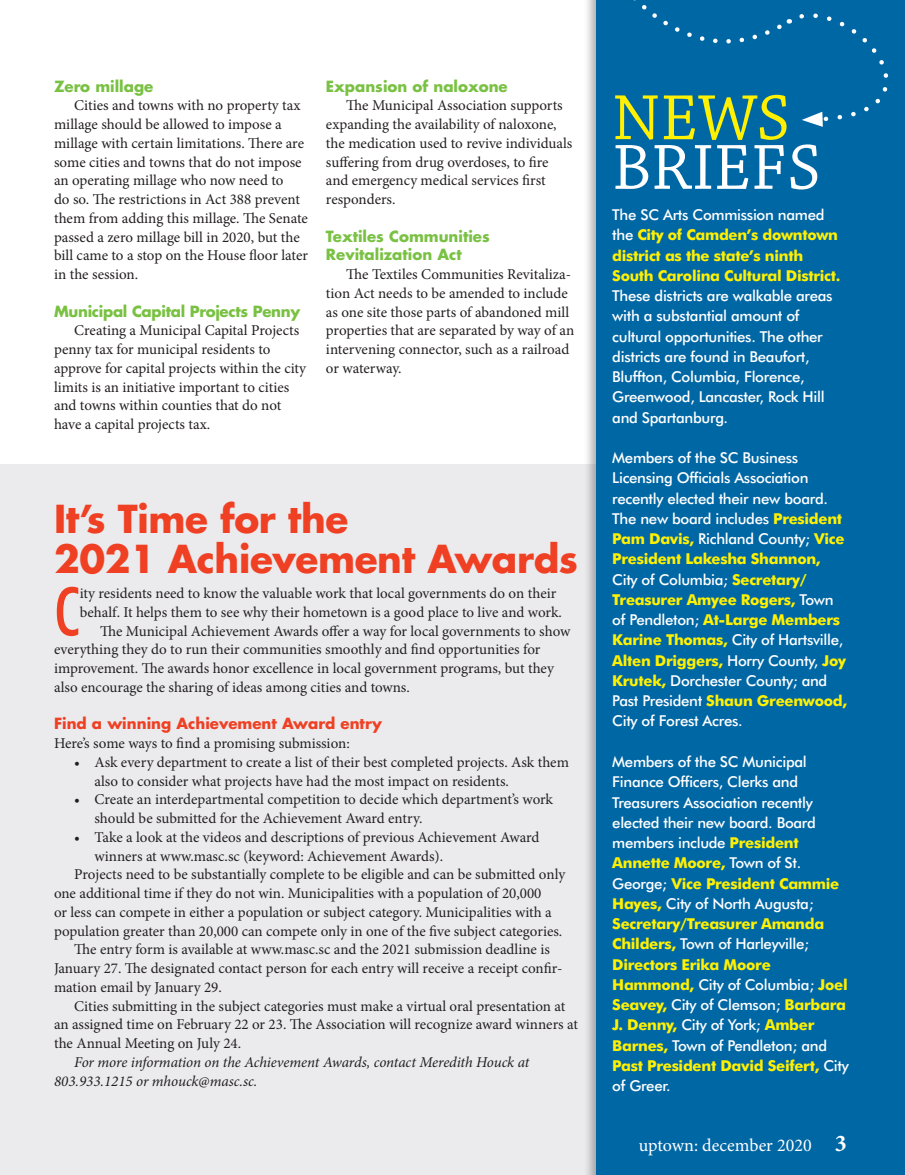
<style>
.page{position:relative;width:905px;height:1175px;background:#fff}
.page>*{position:absolute;margin:0;border:0;box-sizing:border-box;transform-origin:0 0}
.t1{font:500 condensed 67.65px "Futura BT";color:#ef4024}
.t2{font:67.2px "Chaparral Pro";color:#fff}
.t3{font:67.2px "Chaparral Pro";color:#fff101}
.t4{font:700 37.5px/40.5px "Futura Std";letter-spacing:-.01em;color:#ef4024}
.t5{font:18px "Minion Pro";color:#fff}
.t6{font:15px/18.8px "Minion Pro";color:#231f20}
.t7{font:500 15px/20.2px "Futura BT";letter-spacing:-.02em;color:#fff}
.t8{font:700 15px/20.2px "Futura BT";letter-spacing:-.02em;color:#fff101}
.t9{font:italic 15px/18.8px "Minion Pro";letter-spacing:-.01em;color:#231f20}
.t10{font:700 15px/18.8px "Futura Std";color:#79c142}
.t11{font:700 15px "Futura Std";color:#ef4024}
.t12{font:700 15px "Futura Std";letter-spacing:-.02em;color:#79c142}
.s1{font-weight:500;color:#fff}
.s2{font-weight:700;color:#fff101}
.s3{font-weight:700;font-size:24px}
</style>
<div class="page">
<div style="left:0;top:465px;width:613px;height:709px;background:#ebebed"></div>
<div style="left:583px;top:0;width:321px;height:1174px;background:#231f20;opacity:.35"></div>
<div style="left:596px;top:0;width:308px;height:1174px;background:#0067a5"></div>
<svg style="left:633px;top:0;width:156px;height:44px"></svg>
<svg style="left:799px;top:13px;width:90px;height:114px"></svg>
<p class="t10" style="left:54px;top:76px;width:101px">Zero millage</p>
<p class="t6" style="left:54px;top:96px;width:255px;text-indent:20px">Cities and towns with no property tax millage should be allowed to impose a millage with certain limitations. There are some cities and towns that do not impose an operating millage who now need to<br>do so. The restrictions in Act 388 prevent them from adding this millage. The Senate passed a zero millage bill in 2020, but the bill came to a stop on the House floor later in the session.</p>
<p class="t12" style="left:54px;top:301px;width:248px">Municipal Capital Projects Penny</p>
<p class="t6" style="left:54px;top:321px;width:253px;text-indent:20px">Creating a Municipal Capital Projects penny tax for municipal residents to approve for capital projects within the city limits is an initiative important to cities and towns within counties that do not have a capital projects tax.</p>
<p class="t10" style="left:326px;top:76px;width:183px">Expansion of naloxone</p>
<p class="t6" style="left:326px;top:96px;width:248px;text-indent:20px">The Municipal Association supports expanding the availability of naloxone, the medication used to revive individuals suffering from drug overdoses, to fire and emergency medical services first responders.</p>
<p class="t10" style="left:326px;top:226px;width:165px">Textiles Communities<br>Revitalization Act</p>
<p class="t6" style="left:326px;top:265px;width:250px;text-indent:20px">The Textiles Communities Revitaliza&shy;tion Act needs to be amended to include as one site those parts of abandoned mill properties that are separated by way of an intervening connector, such as a railroad or waterway.</p>
<h3 class="t4" style="left:54px;top:498px;width:525px">It’s Time for the<br>2021 Achievement Awards</h3>
<h1 class="t1" style="left:54px;top:570px;width:27px">C</h1>
<p class="t6" style="left:80px;top:584px;width:478px">ity residents need to know the valuable work that local governments do on their</p>
<p class="t6" style="left:80px;top:602px;width:483px">behalf. It helps them to see why their hometown is a good place to live and work.</p>
<p class="t6" style="left:100px;top:621px;width:472px">The Municipal Achievement Awards offer a way for local governments to show</p>
<p class="t6" style="left:54px;top:640px;width:488px">everything they do to run their communities smoothly and find opportunities for</p>
<p class="t6" style="left:54px;top:659px;width:501px">improvement. The awards honor excellence in local government programs, but they</p>
<p class="t6" style="left:54px;top:677px;width:357px">also encourage the sharing of ideas among cities and towns.</p>
<p class="t11" style="left:54px;top:713px;width:329px">Find a winning Achievement Award entry</p>
<p class="t6" style="left:54px;top:734px;width:297px">Here’s some ways to find a promising submission:</p>
<p class="t6" style="left:94px;top:752px;width:476px;text-indent:-20px">• Ask every department to create a list of their best completed projects. Ask them also to consider what projects have had the most impact on residents.</p>
<p class="t6" style="left:94px;top:790px;width:460px;text-indent:-20px">• Create an interdepartmental competition to decide which department’s work should be submitted for the Achievement Award entry.</p>
<p class="t6" style="left:74px;top:827px;width:466px">• Take a look at the videos and descriptions of previous Achievement Award</p>
<p class="t6" style="left:94px;top:846px;width:350px">winners at www.masc.sc (keyword: Achievement Awards).</p>
<p class="t6" style="left:74px;top:865px;width:492px">Projects need to be substantially complete to be eligible and can be submitted only</p>
<p class="t6" style="left:54px;top:884px;width:489px">one additional time if they do not win. Municipalities with a population of 20,000</p>
<p class="t6" style="left:54px;top:902px;width:499px">or less can compete in either a population or subject category. Municipalities with a</p>
<p class="t6" style="left:54px;top:921px;width:510px">population greater than 20,000 can compete only in one of the five subject categories.</p>
<p class="t6" style="left:74px;top:940px;width:477px">The entry form is available at www.masc.sc and the 2021 submission deadline is</p>
<p class="t6" style="left:54px;top:959px;width:510px">January 27. The designated contact person for each entry will receive a receipt confir-</p>
<p class="t6" style="left:54px;top:977px;width:169px">mation email by January 29.</p>
<p class="t6" style="left:74px;top:996px;width:492px">Cities submitting in the subject categories must make a virtual oral presentation at</p>
<p class="t6" style="left:54px;top:1015px;width:525px">an assigned time on February 22 or 23. The Association will recognize award winners at</p>
<p class="t6" style="left:54px;top:1034px;width:189px">the Annual Meeting on July 24.</p>
<p class="t9" style="left:54px;top:1052px;width:477px;text-indent:20px">For more information on the Achievement Awards, contact Meredith Houck at<br>803.933.1215 or mhouck@masc.sc.</p>
<h2 class="t3" style="left:612px;top:81px;width:179px">NEWS</h2>
<h2 class="t2" style="left:612px;top:130px;width:210px">BRIEFS</h2>
<p class="t8" style="left:612px;top:204px;width:230px"><span class="s1">The SC Arts Commission named the</span> City of Camden’s downtown district as the state’s ninth<br>South Carolina Cultural District.</p>
<p class="t7" style="left:612px;top:285px;width:222px">These districts are walkable areas with a substantial amount of cultural opportunities. The other districts are found in Beaufort,<br>Bluffton, Columbia, Florence,<br>Greenwood, Lancaster, Rock Hill and Spartanburg.</p>
<p class="t7" style="left:612px;top:447px;width:236px">Members of the SC Business<br>Licensing Officials Association recently elected their new board.<br>The new board includes <span class="s2">President<br>Pam Davis,</span> Richland County; <span class="s2">Vice<br>President Lakesha Shannon,<br></span>City of Columbia; <span class="s2">Secretary/<br>Treasurer Amyee Rogers,</span> Town of Pendleton; <span class="s2">At-Large Members<br>Karine Thomas,</span> City of Hartsville,<br><span class="s2">Alten Driggers,</span> Horry County, <span class="s2">Joy<br>Krutek,</span> Dorchester County; and<br>Past President <span class="s2">Shaun Greenwood,<br></span>City of Forest Acres.</p>
<p class="t7" style="left:612px;top:751px;width:238px">Members of the SC Municipal<br>Finance Officers, Clerks and<br>Treasurers Association recently elected their new board. Board members include <span class="s2">President<br>Annette Moore,</span> Town of St.<br>George; <span class="s2">Vice President Cammie<br>Hayes,</span> City of North Augusta;<br><span class="s2">Secretary/Treasurer Amanda<br>Childers,</span> Town of Harleyville;<br><span class="s2">Directors Erika Moore<br>Hammond,</span> City of Columbia; <span class="s2">Joel<br>Seavey,</span> City of Clemson; <span class="s2">Barbara<br>J. Denny,</span> City of York; <span class="s2">Amber<br>Barnes,</span> Town of Pendleton; and<br><span class="s2">Past President David Seifert,</span> City of Greer.</p>
<p class="t5" style="left:639px;top:1133px;width:209px">uptown: december 2020 <span class="s3">3</span></p>
</div>
